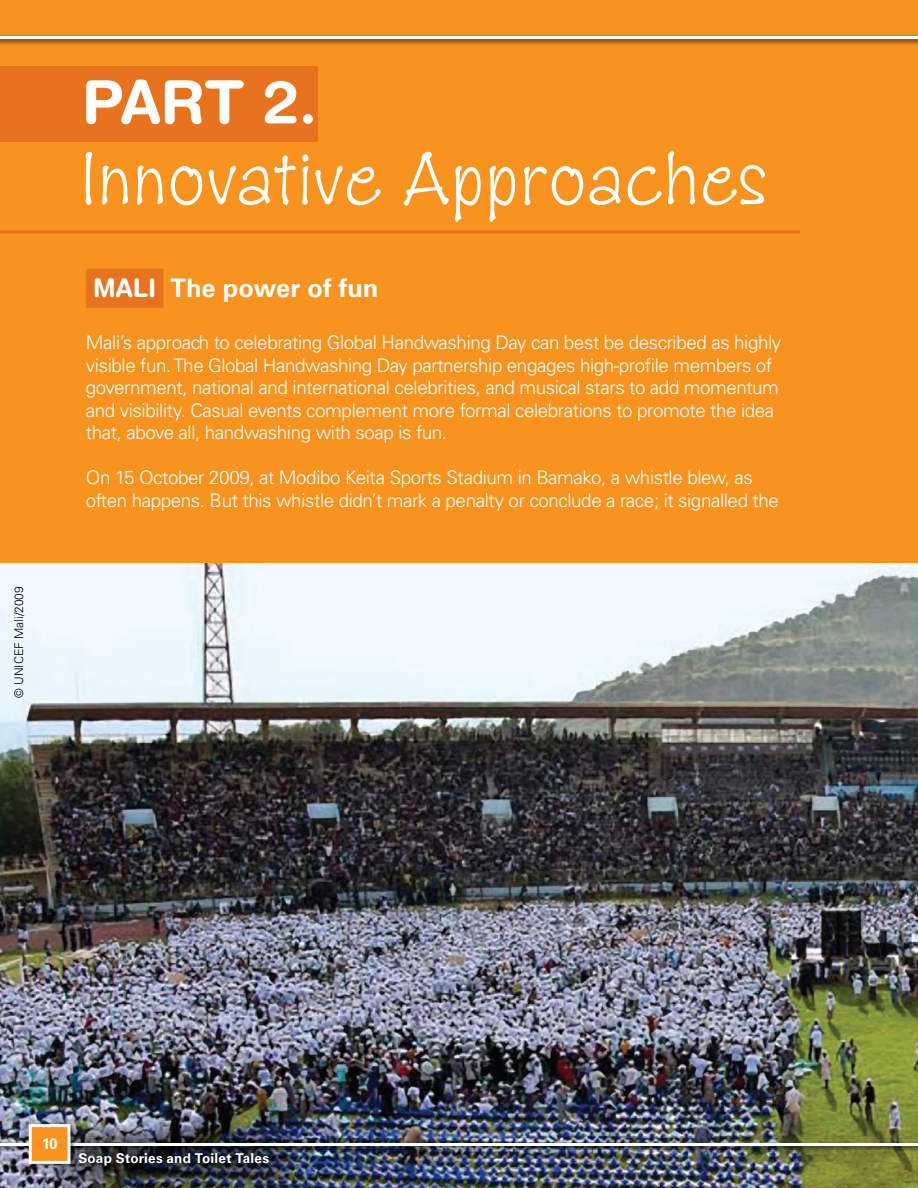
<style>
.page{position:relative;width:918px;height:1188px;background:#f7931e}
.page>*{position:absolute;margin:0;border:0;box-sizing:border-box;transform-origin:0 0}
.t1{font:78px "Zipty Do Std";letter-spacing:.04em;color:#fff}
.t2{font:700 60px "Helvetica Rounded LT Std";color:#fff}
.t3{font:700 25.5px "Univers LT Std";color:#fff}
.t4{font:300 18.75px/22.5px "Univers LT Std";letter-spacing:-.02em;color:#fff}
.t5{font:700 15px "Univers LT Std";color:#fff}
.t6{font:700 13.5px "Univers LT Std";letter-spacing:.015em;color:#fff}
.t7{font:300 12px "Univers LT Std";color:#000}
.s1{font-family:"Helvetica Rounded LT Std"}
</style>
<div class="page">
<img style="left:0;top:564px;width:918px;height:624px">
<div style="left:0;top:33px;width:918px;height:13px;background:#000;opacity:.75"></div>
<hr style="left:0;top:36px;width:918px;height:3px;background:#fff">
<img style="left:47px;top:1125px;width:251px;height:63px">
<div style="left:0;top:66px;width:317px;height:75px;background:#e7731f"></div>
<div style="left:0;top:1140px;width:918px;height:13px;background:#000;opacity:.75"></div>
<hr style="left:0;top:1143px;width:918px;height:3px;background:#fff">
<div style="left:27px;top:1122px;width:50px;height:49px;background:#000;opacity:.5"></div>
<div style="left:30px;top:1126px;width:39px;height:36px;background:#f7931e"></div>
<div style="left:29px;top:1124px;width:41px;height:40px;border:3px solid #fff"></div>
<div style="left:75px;top:1149px;width:201px;height:25px;background:#000;opacity:.75"></div>
<div style="left:86px;top:269px;width:77px;height:39px;background:#e7731f"></div>
<hr style="left:0;top:230px;width:800px;height:3px;background:#e7731f">
<p class="t7" style="left:12px;top:698px;width:113px;rotate:-90deg">© UNICEF Mali/2009</p>
<h2 class="t2" style="left:82px;top:66px;width:237px">PART 2.</h2>
<h1 class="t1" style="left:82px;top:132px;width:686px">Innovative Approaches</h1>
<h3 class="t3" style="left:93px;top:273px;width:287px"><span class="s1">MALI</span> The power of fun</h3>
<p class="t4" style="left:86px;top:331px;width:697px">Mali’s approach to celebrating Global Handwashing Day can best be described as highly visible fun. The Global Handwashing Day partnership engages high-profile members of government, national and international celebrities, and musical stars to add momentum and visibility. Casual events complement more formal celebrations to promote the idea that, above all, handwashing with soap is fun.</p>
<p class="t4" style="left:86px;top:466px;width:694px">On 15 October 2009, at Modibo Keita Sports Stadium in Bamako, a whistle blew, as often happens. But this whistle didn’t mark a penalty or conclude a race; it signalled the</p>
<p class="t5" style="left:42px;top:1135px;width:17px">10</p>
<p class="t6" style="left:78px;top:1150px;width:192px">Soap Stories and Toilet Tales</p>
</div>
